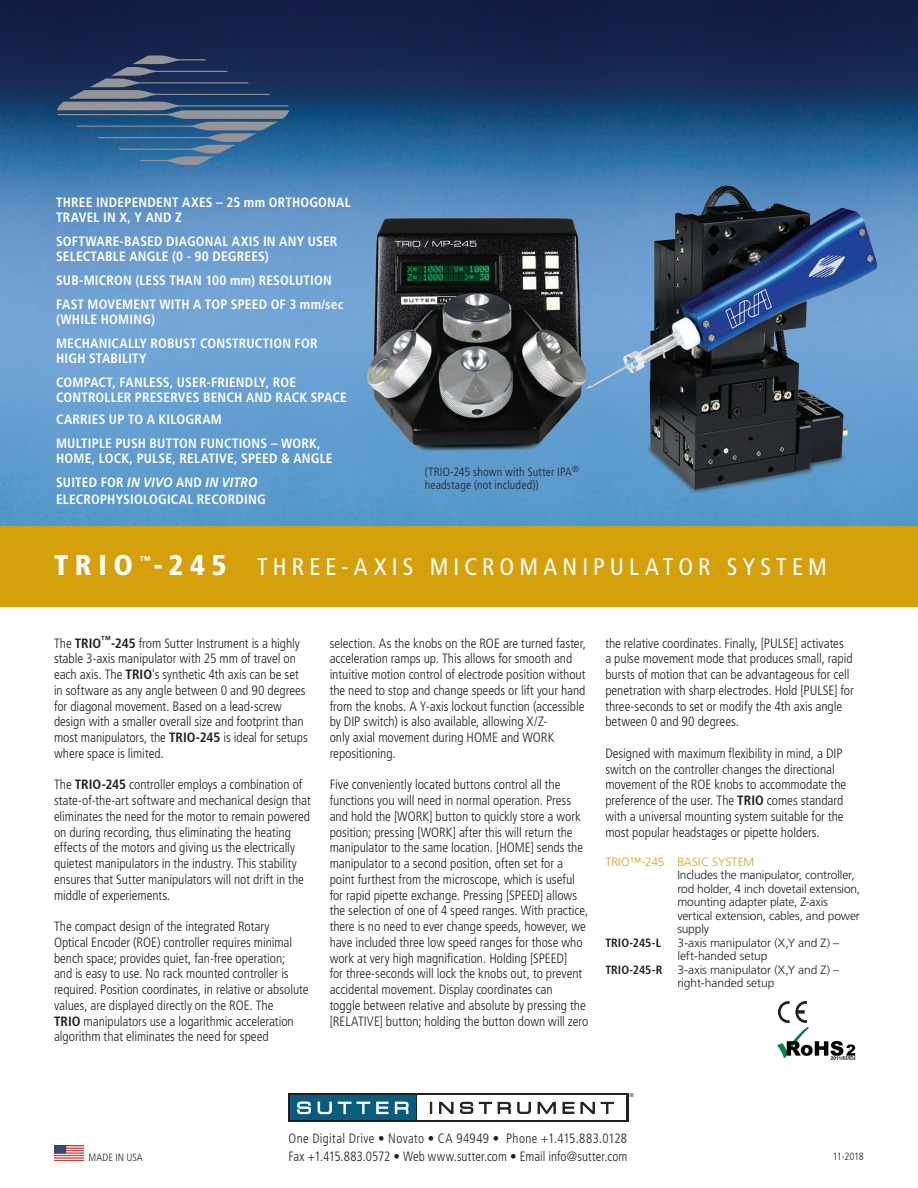
<style>
.page{position:relative;width:918px;height:1188px;background:#fff}
.page>*{position:absolute;margin:0;border:0;box-sizing:border-box;transform-origin:0 0}
.t1{font:900 condensed 28.5px "Frutiger LT";color:#fff}
.t2{font:condensed 24px "Frutiger LT";letter-spacing:.215em;color:#fff}
.Body_text{font:300 condensed 13.5px/15.8px "Frutiger LT";letter-spacing:-.005em;color:#231f20}
.box_text{font:700 condensed 13.5px "Frutiger LT";letter-spacing:.015em;color:#fff}
.Body_text-2{font:300 condensed 13.5px "Frutiger LT";letter-spacing:-.005em;color:#231f20;scale:.96 1}
.Body_text-3{font:300 condensed 13.5px "Frutiger LT";letter-spacing:.03em;color:#231f20;scale:.96 1}
.box_text-2{font:italic 700 13.5px "Frutiger LT";letter-spacing:.02em;color:#fff;scale:.9 1}
.Features_text{font:300 12px/13.5px "Frutiger LT";letter-spacing:-.01em;color:#231f20}
.t3{font:300 condensed 12px "Frutiger LT";letter-spacing:.01em;color:#231f20}
.Features_text-2{font:300 12px "Frutiger LT";letter-spacing:.01em;color:#d9a50c}
.Features_text-3{font:700 condensed 12px "Frutiger LT";letter-spacing:.01em;color:#231f20}
.t4{font:900 condensed 11.25px "Frutiger LT";color:#fff}
.box_text-3{font:300 condensed 10.5px "Frutiger LT";letter-spacing:.005em;color:#231f20}
.t5{font:5.25px "Helvetica";color:#231f20}
.s1{font-style:normal;font-stretch:condensed}
.s2{font-weight:900;font-size:28.5px}
.s3{font-weight:700}
.s4{font-weight:700;font-stretch:condensed}
</style>
<div class="page">
<img style="left:0;top:0;width:918px;height:526px">
<div style="left:0;top:526px;width:918px;height:82px;background:#d4a00c"></div>
<svg style="left:57px;top:56px;width:232px;height:109px;background:#37597e"></svg>
<div style="left:288px;top:1094px;width:340px;height:28px;background:#231f20"></div>
<div style="left:290px;top:1095px;width:126px;height:25px;background:#0a5c7d"></div>
<div style="left:418px;top:1095px;width:208px;height:25px;background:#fff"></div>
<svg style="left:430px;top:1102px;width:184px;height:12px"></svg>
<svg style="left:297px;top:1102px;width:111px;height:12px"></svg>
<img style="left:54px;top:1145px;width:30px;height:16px">
<img style="left:778px;top:1027px;width:77px;height:32px">
<img style="left:779px;top:1002px;width:28px;height:20px">
<p class="box_text" style="left:56px;top:194px;width:296px">THREE INDEPENDENT AXES – 25 mm ORTHOGONAL</p>
<p class="box_text" style="left:56px;top:209px;width:127px">TRAVEL IN X, Y AND Z</p>
<p class="box_text" style="left:56px;top:233px;width:283px">SOFTWARE-BASED DIAGONAL AXIS IN ANY USER</p>
<p class="box_text" style="left:56px;top:248px;width:214px">SELECTABLE ANGLE (0 - 90 DEGREES)</p>
<p class="box_text" style="left:56px;top:272px;width:277px">SUB-MICRON (LESS THAN 100 mm) RESOLUTION</p>
<p class="box_text" style="left:56px;top:296px;width:289px">FAST MOVEMENT WITH A TOP SPEED OF 3 mm/sec</p>
<p class="box_text" style="left:56px;top:311px;width:101px">(WHILE HOMING)</p>
<p class="box_text" style="left:56px;top:335px;width:263px">MECHANICALLY ROBUST CONSTRUCTION FOR</p>
<p class="box_text" style="left:56px;top:350px;width:92px">HIGH STABILITY</p>
<p class="box_text" style="left:56px;top:374px;width:242px">COMPACT, FANLESS, USER-FRIENDLY, ROE</p>
<p class="box_text" style="left:56px;top:389px;width:292px">CONTROLLER PRESERVES BENCH AND RACK SPACE</p>
<p class="box_text" style="left:56px;top:411px;width:167px">CARRIES UP TO A KILOGRAM</p>
<p class="box_text" style="left:56px;top:435px;width:266px">MULTIPLE PUSH BUTTON FUNCTIONS – WORK,</p>
<p class="box_text" style="left:56px;top:450px;width:278px">HOME, LOCK, PULSE, RELATIVE, SPEED &amp; ANGLE</p>
<p class="box_text-2" style="left:56px;top:475px;width:225px"><span class="s1">SUITED FOR</span> IN VIVO <span class="s1">AND</span> IN VITRO</p>
<p class="box_text" style="left:56px;top:491px;width:211px">ELECROPHYSIOLOGICAL RECORDING</p>
<p class="t3" style="left:425px;top:465px;width:156px">(TRIO-245 shown with Sutter IPA<sup>®</sup></p>
<p class="t3" style="left:425px;top:478px;width:115px">headstage (not included))</p>
<p class="t1" style="left:54px;top:548px;width:81px">TRIO</p>
<p class="t4" style="left:140px;top:553px;width:13px">™</p>
<p class="t2" style="left:154px;top:553px;width:675px"><span class="s2">-245</span> THREE-AXIS MICROMANIPULATOR SYSTEM</p>
<p class="Body_text" style="left:54px;top:635px;width:255px">The <span class="s3">TRIO</span><sup>™</sup><span class="s3">-245</span> from Sutter Instrument is a highly stable 3-axis manipulator with 25 mm of travel on each axis. The <span class="s3">TRIO</span>'s synthetic 4th axis can be set in software as any angle between 0 and 90 degrees for diagonal movement. Based on a lead-screw design with a smaller overall size and footprint than most manipulators, the <span class="s3">TRIO-245</span> is ideal for setups where space is limited.</p>
<p class="Body_text" style="left:54px;top:777px;width:259px">The <span class="s3">TRIO-245</span> controller employs a combination of state-of-the-art software and mechanical design that eliminates the need for the motor to remain powered on during recording, thus eliminating the heating effects of the motors and giving us the electrically quietest manipulators in the industry. This stability ensures that Sutter manipulators will not drift in the middle of experiements.</p>
<p class="Body_text" style="left:54px;top:919px;width:256px">The compact design of the integrated Rotary<br>Optical Encoder (ROE) controller requires minimal bench space; provides quiet, fan-free operation;<br>and is easy to use. No rack mounted controller is required. Position coordinates, in relative or absolute values, are displayed directly on the ROE. The<br><span class="s3">TRIO</span> manipulators use a logarithmic acceleration algorithm that eliminates the need for speed</p>
<p class="Body_text" style="left:330px;top:635px;width:258px">selection. As the knobs on the ROE are turned faster, acceleration ramps up. This allows for smooth and intuitive motion control of electrode position without the need to stop and change speeds or lift your hand</p>
<p class="Body_text" style="left:330px;top:698px;width:256px">from the knobs. A Y-axis lockout function (accessible by DIP switch) is also available, allowing X/Z-<br>only axial movement during HOME and WORK repositioning.</p>
<p class="Body_text" style="left:330px;top:777px;width:255px">Five conveniently located buttons control all the functions you will need in normal operation. Press and hold the [WORK] button to quickly store a work position; pressing [WORK] after this will return the manipulator to the same location. [HOME] sends the</p>
<p class="Body_text" style="left:330px;top:856px;width:260px">manipulator to a second position, often set for a point furthest from the microscope, which is useful for rapid pipette exchange. Pressing [SPEED] allows the selection of one of 4 speed ranges. With practice, there is no need to ever change speeds, however, we</p>
<p class="Body_text" style="left:330px;top:935px;width:260px">have included three low speed ranges for those who work at very high magnification. Holding [SPEED]<br>for three-seconds will lock the knobs out, to prevent accidental movement. Display coordinates can<br>toggle between relative and absolute by pressing the [RELATIVE] button; holding the button down will zero</p>
<p class="Body_text" style="left:605px;top:635px;width:250px">the relative coordinates. Finally, [PULSE] activates<br>a pulse movement mode that produces small, rapid bursts of motion that can be advantageous for cell penetration with sharp electrodes. Hold [PULSE] for three-seconds to set or modify the 4th axis angle between 0 and 90 degrees.</p>
<p class="Body_text" style="left:605px;top:746px;width:242px">Designed with maximum flexibility in mind, a DIP switch on the controller changes the directional movement of the ROE knobs to accommodate the preference of the user. The <span class="s3">TRIO</span> comes standard with a universal mounting system suitable for the most popular headstages or pipette holders.</p>
<p class="Features_text-2" style="left:605px;top:855px;width:150px">TRIO™-245 BASIC SYSTEM</p>
<p class="Features_text" style="left:677px;top:869px;width:184px">Includes the manipulator, controller, rod holder, 4 inch dovetail extension,</p>
<p class="Features_text" style="left:677px;top:896px;width:184px">mounting adapter plate, Z-axis vertical extension, cables, and power supply</p>
<p class="Features_text-3" style="left:605px;top:936px;width:57px">TRIO-245-L</p>
<p class="Features_text" style="left:677px;top:936px;width:163px">3-axis manipulator (X,Y and Z) –</p>
<p class="Features_text" style="left:677px;top:950px;width:92px">left-handed setup</p>
<p class="Features_text" style="left:677px;top:963px;width:163px;text-indent:-72px"><span class="s4">TRIO-245-R</span> 3-axis manipulator (X,Y and Z) – right-handed setup</p>
<p class="t5" style="left:630px;top:1092px;width:5px">®</p>
<p class="box_text-3" style="left:88px;top:1151px;width:56px">MADE IN USA</p>
<p class="Body_text-3" style="left:289px;top:1130px;width:354px">One Digital Drive • Novato • CA 94949 • Phone +1.415.883.0128</p>
<p class="Body_text-2" style="left:288px;top:1148px;width:355px">Fax +1.415.883.0572 • Web www.sutter.com • Email info@sutter.com</p>
<p class="box_text-3" style="left:833px;top:1151px;width:33px">11-2018</p>
</div>
